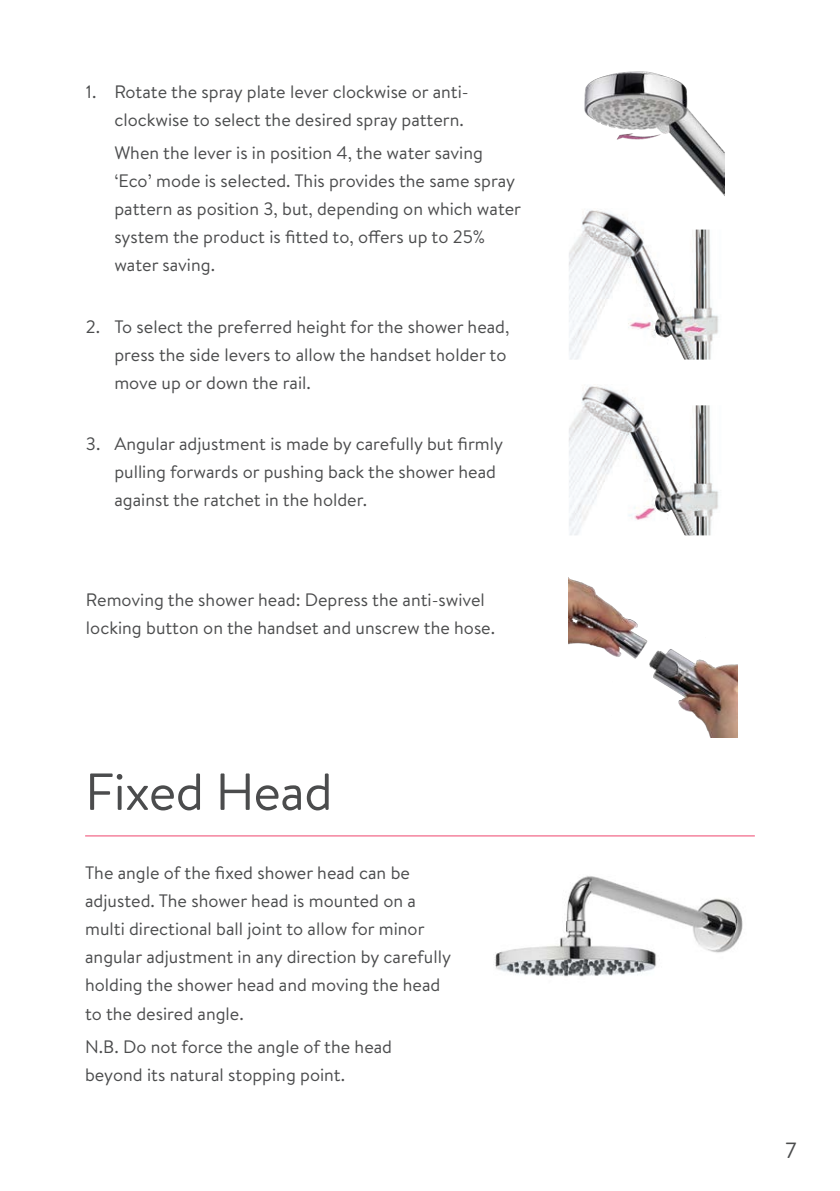
<style>
.page{position:relative;width:840px;height:1191px;background:#fff}
.page>*{position:absolute;margin:0;border:0;box-sizing:border-box;transform-origin:0 0}
.t1{font:52px "Brandon Text";letter-spacing:-.01em;color:#4b4c4d}
.t2{font:22px "Brandon Text";color:#4b4c4d}
.t3{font:18px/28px "Brandon Text";color:#4b4c4d}
</style>
<div class="page">
<img style="left:584px;top:71px;width:140px;height:124px">
<img style="left:569px;top:386px;width:150px;height:149px">
<img style="left:569px;top:210px;width:150px;height:149px">
<img style="left:568px;top:577px;width:168px;height:160px">
<hr style="left:85px;top:835px;width:669px;height:1px;background:#ef466e">
<img style="left:493px;top:876px;width:250px;height:101px">
<p class="t3" style="left:86px;top:77px;width:384px;text-align:right">1. Rotate the spray plate lever clockwise or anti&shy;clockwise to select the desired spray pattern.</p>
<p class="t3" style="left:114px;top:138px;width:408px">When the lever is in position 4, the water saving ‘Eco’ mode is selected. This provides the same spray pattern as position 3, but, depending on which water system the product is fitted to, offers up to 25% water saving.</p>
<p class="t3" style="left:114px;top:312px;width:396px;text-indent:-28px">2. To select the preferred height for the shower head, press the side levers to allow the handset holder to move up or down the rail.</p>
<p class="t3" style="left:114px;top:429px;width:390px;text-indent:-28px">3. Angular adjustment is made by carefully but firmly pulling forwards or pushing back the shower head against the ratchet in the holder.</p>
<p class="t3" style="left:86px;top:585px;width:410px">Removing the shower head: Depress the anti-swivel locking button on the handset and unscrew the hose.</p>
<p class="t1" style="left:85px;top:756px;width:249px">Fixed Head</p>
<p class="t3" style="left:85px;top:858px;width:367px">The angle of the fixed shower head can be adjusted. The shower head is mounted on a multi directional ball joint to allow for minor angular adjustment in any direction by carefully holding the shower head and moving the head to the desired angle.</p>
<p class="t3" style="left:85px;top:1032px;width:308px">N.B. Do not force the angle of the head beyond its natural stopping point.</p>
<p class="t2" style="left:785px;top:1134px;width:13px">7</p>
</div>
